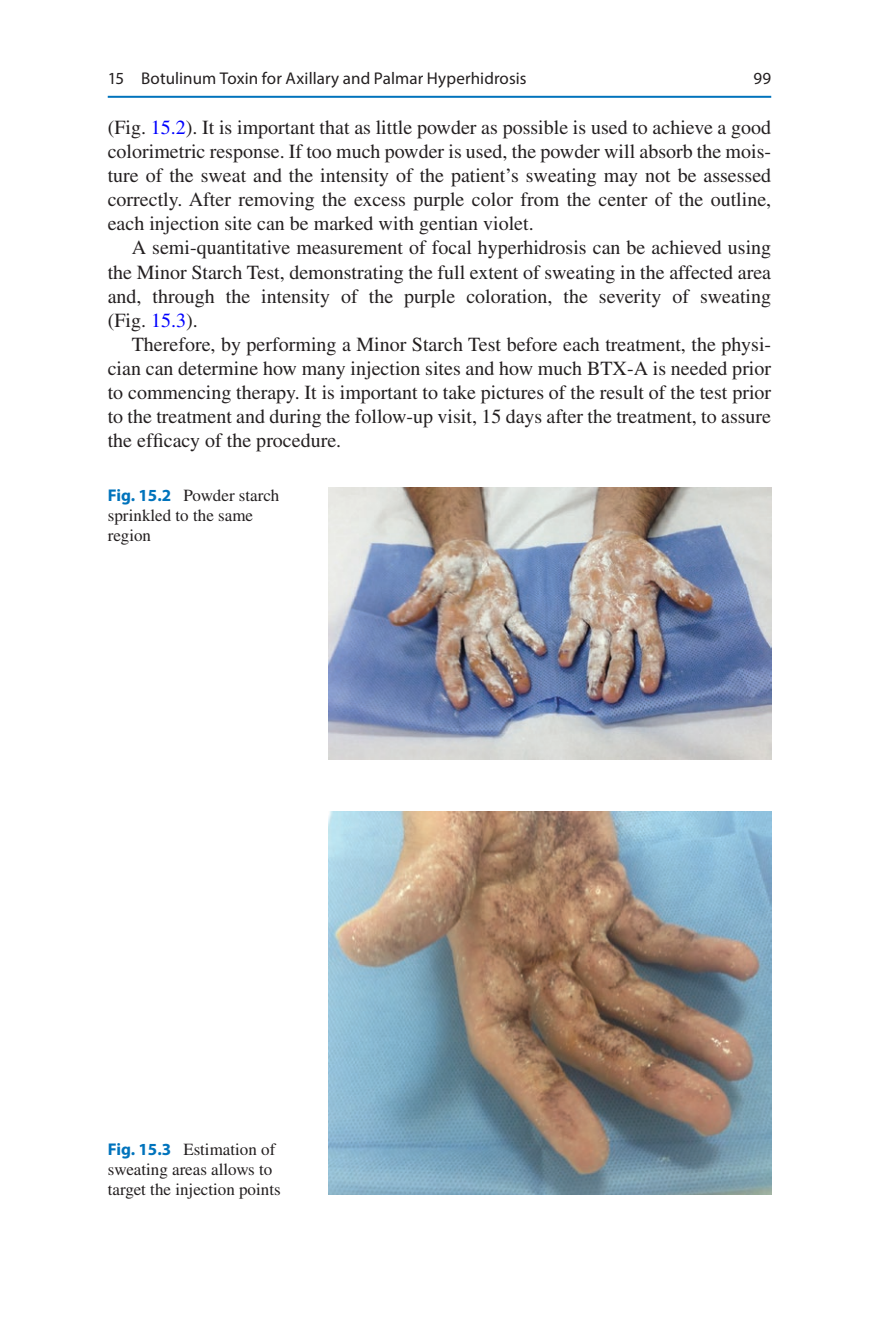
<style>
.page{position:relative;width:879px;height:1333px;background:#fff}
.page>*{position:absolute;margin:0;border:0;box-sizing:border-box;transform-origin:0 0}
.t1{font:20px/24px "Xfjpyn Times LT Std";color:#231f20;text-align:justify}
.t2{font:17px/20px "Sblmns STIX General";color:#231f20}
.t3{font:17px "Hyxkfy Myriad Pro";letter-spacing:.005em;color:#231f20}
.s1{color:#00f}
.s2{font-family:"Mtrsww Myriad Pro";font-weight:700;color:#0073bc}
</style>
<div class="page">
<img style="left:329px;top:488px;width:442px;height:271px">
<img style="left:329px;top:811px;width:442px;height:383px">
<hr style="left:108px;top:96px;width:663px;height:2px;background:#0073bc">
<p class="t3" style="left:108px;top:68px;width:420px">15 Botulinum Toxin for Axillary and Palmar Hyperhidrosis</p>
<p class="t3" style="left:753px;top:68px;width:19px">99</p>
<p class="t1" style="left:108px;top:116px;width:665px">(Fig. <span class="s1">15.2</span>). It is important that as little powder as possible is used to achieve a good colorimetric response. If too much powder is used, the powder will absorb the mois&shy;ture of the sweat and the intensity of the patient’s sweating may not be assessed correctly. After removing the excess purple color from the center of the outline, each injection site can be marked with gentian violet.</p>
<p class="t1" style="left:108px;top:236px;width:665px;text-indent:24px">A semi-quantitative measurement of focal hyperhidrosis can be achieved using the Minor Starch Test, demonstrating the full extent of sweating in the affected area and, through the intensity of the purple coloration, the severity of sweating (Fig. <span class="s1">15.3</span>).</p>
<p class="t1" style="left:108px;top:332px;width:665px;text-indent:24px">Therefore, by performing a Minor Starch Test before each treatment, the physi&shy;cian can determine how many injection sites and how much BTX-A is needed prior to commencing therapy. It is important to take pictures of the result of the test prior to the treatment and during the follow-up visit, 15 days after the treatment, to assure the efficacy of the procedure.</p>
<p class="t2" style="left:108px;top:485px;width:173px"><span class="s2">Fig. 15.2</span> Powder starch sprinkled to the same region</p>
<p class="t2" style="left:108px;top:1139px;width:174px"><span class="s2">Fig. 15.3</span> Estimation of sweating areas allows to target the injection points</p>
</div>
